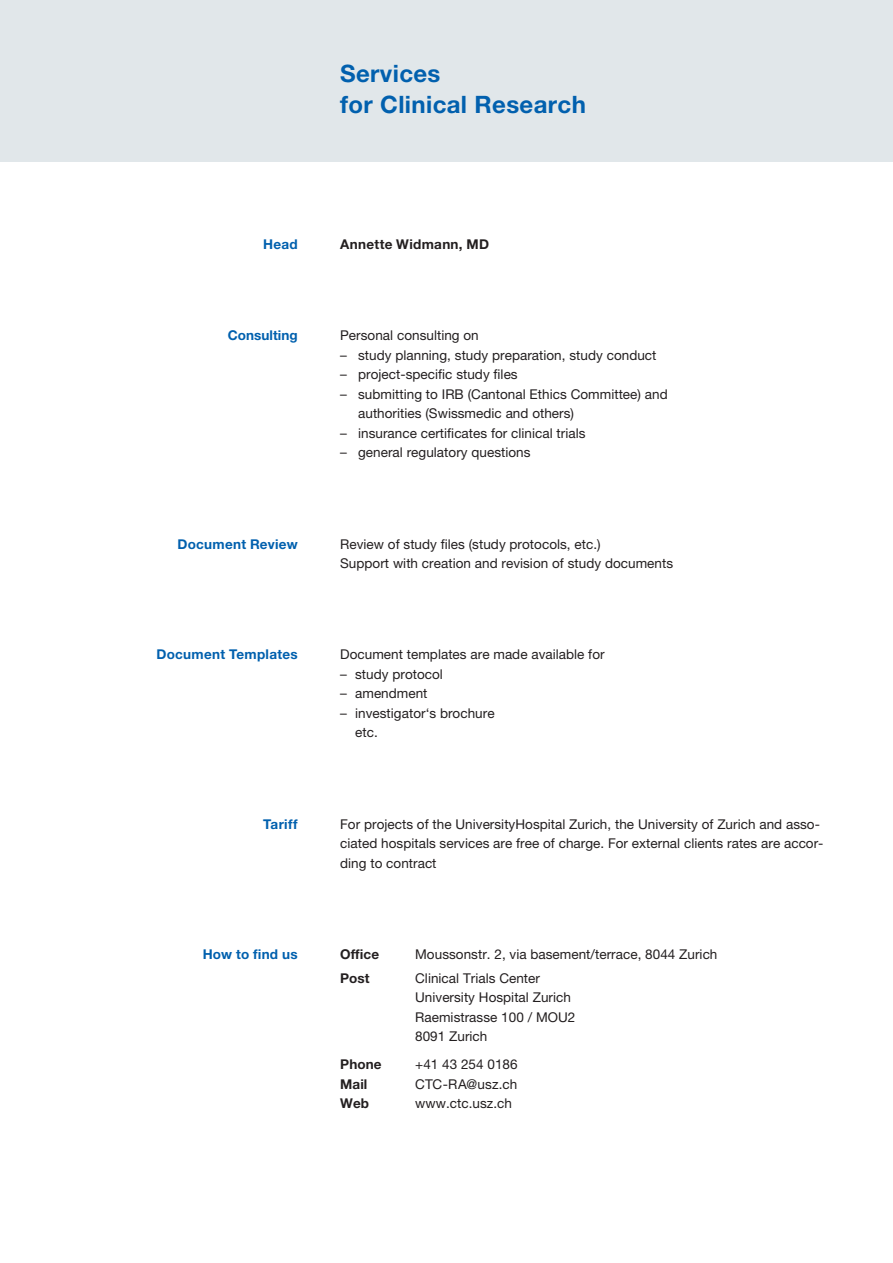
<style>
.page{position:relative;width:893px;height:1263px;background:#fff}
.page>*{position:absolute;margin:0;border:0;box-sizing:border-box;transform-origin:0 0}
.t1{font:700 24px/31.5px "Helvetica Neue LT Std";letter-spacing:.015em;color:#0160ae}
.t2{font:13.5px/19.5px "Helvetica Neue LT Std";letter-spacing:.005em;color:#231f20}
.t3{font:700 13.5px "Helvetica Neue LT Std";letter-spacing:.02em;color:#0160ae}
.t4{font:700 13.5px "Helvetica Neue LT Std";letter-spacing:.005em;color:#231f20}
.t5{font:700 13.5px "Helvetica Neue LT Std";letter-spacing:.025em;color:#231f20}
.s1{font-stretch:condensed}
</style>
<div class="page">
<div style="left:0;top:0;width:893px;height:162px;background:#e1e7ea"></div>
<p class="t1" style="left:340px;top:57px;width:247px">Services<br>for Clinical Research</p>
<p class="t3" style="left:263px;top:236px;width:36px">Head</p>
<p class="t5" style="left:340px;top:236px;width:150px">Annette Widmann, MD</p>
<p class="t3" style="left:228px;top:327px;width:71px">Consulting</p>
<p class="t2" style="left:340px;top:326px;width:140px">Personal consulting on</p>
<p class="t2" style="left:340px;top:345px;width:318px"><span class="s1">–</span> study planning, study preparation, study conduct</p>
<p class="t2" style="left:340px;top:365px;width:179px"><span class="s1">–</span> project-specific study files</p>
<p class="t2" style="left:358px;top:384px;width:311px;text-indent:-18px"><span class="s1">–</span> submitting to IRB (Cantonal Ethics Committee) and authorities (Swissmedic and others)</p>
<p class="t2" style="left:340px;top:423px;width:247px"><span class="s1">–</span> insurance certificates for clinical trials</p>
<p class="t2" style="left:340px;top:443px;width:192px"><span class="s1">–</span> general regulatory questions</p>
<p class="t3" style="left:178px;top:535px;width:122px">Document Review</p>
<p class="t2" style="left:340px;top:534px;width:262px">Review of study files (study protocols, etc.)</p>
<p class="t2" style="left:340px;top:553px;width:334px">Support with creation and revision of study documents</p>
<p class="t3" style="left:157px;top:646px;width:143px">Document Templates</p>
<p class="t2" style="left:340px;top:645px;width:266px">Document templates are made available for</p>
<p class="t2" style="left:340px;top:664px;width:104px"><span class="s1">–</span> study protocol</p>
<p class="t2" style="left:340px;top:684px;width:89px"><span class="s1">–</span> amendment</p>
<p class="t2" style="left:340px;top:703px;width:156px"><span class="s1">–</span> investigator‘s brochure</p>
<p class="t2" style="left:355px;top:723px;width:24px">etc.</p>
<p class="t3" style="left:263px;top:815px;width:36px">Tariff</p>
<p class="t2" style="left:340px;top:814px;width:485px">For projects of the UniversityHospital Zurich, the University of Zurich and asso&shy;ciated hospitals services are free of charge. For external clients rates are accor&shy;ding to contract</p>
<p class="t3" style="left:203px;top:946px;width:96px">How to find us</p>
<p class="t4" style="left:340px;top:946px;width:40px">Office</p>
<p class="t2" style="left:415px;top:944px;width:304px">Moussonstr. 2, via basement/terrace, 8044 Zurich</p>
<p class="t4" style="left:340px;top:969px;width:31px">Post</p>
<p class="t2" style="left:415px;top:968px;width:126px">Clinical Trials Center</p>
<p class="t2" style="left:415px;top:987px;width:157px">University Hospital Zurich</p>
<p class="t2" style="left:415px;top:1007px;width:162px">Raemistrasse 100 / MOU2</p>
<p class="t2" style="left:415px;top:1026px;width:74px">8091 Zurich</p>
<p class="t4" style="left:340px;top:1056px;width:43px">Phone</p>
<p class="t2" style="left:415px;top:1054px;width:104px">+41 43 254 0186</p>
<p class="t4" style="left:340px;top:1075px;width:29px">Mail</p>
<p class="t2" style="left:415px;top:1074px;width:104px">CTC-RA@usz.ch</p>
<p class="t4" style="left:340px;top:1095px;width:30px">Web</p>
<p class="t2" style="left:415px;top:1093px;width:98px">www.ctc.usz.ch</p>
</div>
